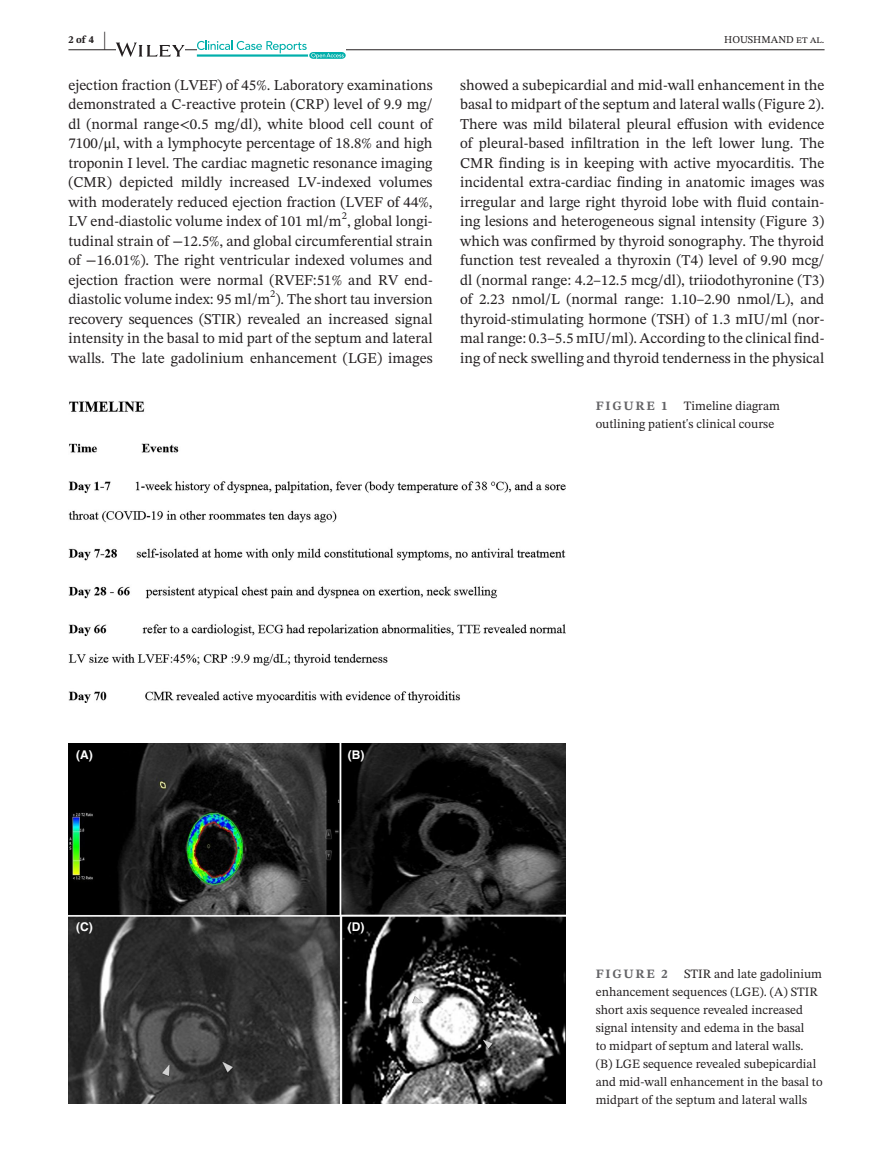
<style>
.page{position:relative;width:893px;height:1174px;background:#fff}
.page>*{position:absolute;margin:0;border:0;box-sizing:border-box;transform-origin:0 0}
.t1{font:15px/19.5px "STIX Two Text";color:#231f20;text-align:justify}
.t2{font:12.75px/18px "STIX Two Text";color:#231f20}
.t3{font:700 12.75px "STIX Two Text";letter-spacing:.14em;color:#636366}
.t4{font:700 12px "Helvetica";color:#fff}
.t5{font:10.5px "STIX Two Text";color:#231f20}
.t6{font:700 10.5px "STIX Two Text";color:#231f20}
.s1{font-size:21px}
.s2{font-family:"STIX"}
</style>
<div class="page">
<hr style="left:68px;top:49px;width:756px;height:1px;background:#231f20">
<svg style="left:116px;top:43px;width:69px;height:14px"></svg>
<svg style="left:197px;top:41px;width:149px;height:18px"></svg>
<img style="left:68px;top:401px;width:498px;height:302px">
<img style="left:68px;top:743px;width:498px;height:361px">
<p class="t6" style="left:68px;top:32px;width:39px">2 of 4 <span class="s1">|</span></p>
<p class="t5" style="left:724px;top:32px;width:102px">HOUSHMAND et al.</p>
<p class="t1" style="left:68px;top:75px;width:366px">ejection fraction (LVEF) of 45%. Laboratory examinations demonstrated a C-reactive protein (CRP) level of 9.9 mg/ dl (normal range&lt;0.5 mg/dl), white blood cell count of 7100/<span class="s2">μ</span>l, with a lymphocyte percentage of 18.8% and high troponin I level. The cardiac magnetic resonance imaging (CMR) depicted mildly increased LV-indexed volumes with moderately reduced ejection fraction (LVEF of 44%, LV end-diastolic volume index of 101 ml/m , global longi-</p>
<p class="t1" style="left:460px;top:75px;width:366px">showed a subepicardial and mid-wall enhancement in the basal to midpart of the septum and lateral walls (Figure 2).<br>There was mild bilateral pleural effusion with evidence of pleural-based infiltration in the left lower lung. The CMR finding is in keeping with active myocarditis. The incidental extra-cardiac finding in anatomic images was irregular and large right thyroid lobe with fluid contain&shy;ing lesions and heterogeneous signal intensity (Figure 3) which was confirmed by thyroid sonography. The thyroid function test revealed a thyroxin (T4) level of 9.90 mcg/ dl (normal range: 4.2–12.5 mcg/dl), triiodothyronine (T3) of 2.23 nmol/L (normal range: 1.10–2.90 nmol/L), and thyroid-stimulating hormone (TSH) of 1.3 mIU/ml (nor&shy;mal range: 0.3–5.5 mIU/ml). According to the clinical find&shy;ing of neck swelling and thyroid tenderness in the physical</p>
<p class="t3" style="left:596px;top:396px;width:73px">FIGURE 1</p>
<p class="t5" style="left:342px;top:208px;width:7px">2</p>
<p class="t1" style="left:68px;top:231px;width:366px">tudinal strain of −12.5%, and global circumferential strain of −16.01%). The right ventricular indexed volumes and ejection fraction were normal (RVEF:51% and RV end&shy;diastolic volume index: 95 ml/m ). The short tau inversion</p>
<p class="t5" style="left:270px;top:286px;width:7px">2</p>
<p class="t1" style="left:68px;top:309px;width:366px">recovery sequences (STIR) revealed an increased signal intensity in the basal to mid part of the septum and lateral walls. The late gadolinium enhancement (LGE) images</p>
<p class="t2" style="left:596px;top:396px;width:186px;text-indent:88px">Timeline diagram outlining patient's clinical course</p>
<p class="t4" style="left:76px;top:747px;width:18px">(A)</p>
<p class="t4" style="left:348px;top:747px;width:18px">(B)</p>
<p class="t4" style="left:76px;top:919px;width:18px">(C)</p>
<p class="t4" style="left:348px;top:919px;width:18px">(D)</p>
<p class="t2" style="left:596px;top:964px;width:228px;text-indent:88px">STIR and late gadolinium enhancement sequences (LGE). (A) STIR short axis sequence revealed increased signal intensity and edema in the basal<br>to midpart of septum and lateral walls. (B) LGE sequence revealed subepicardial and mid-wall enhancement in the basal to midpart of the septum and lateral walls</p>
<p class="t3" style="left:596px;top:964px;width:73px">FIGURE 2</p>
</div>
